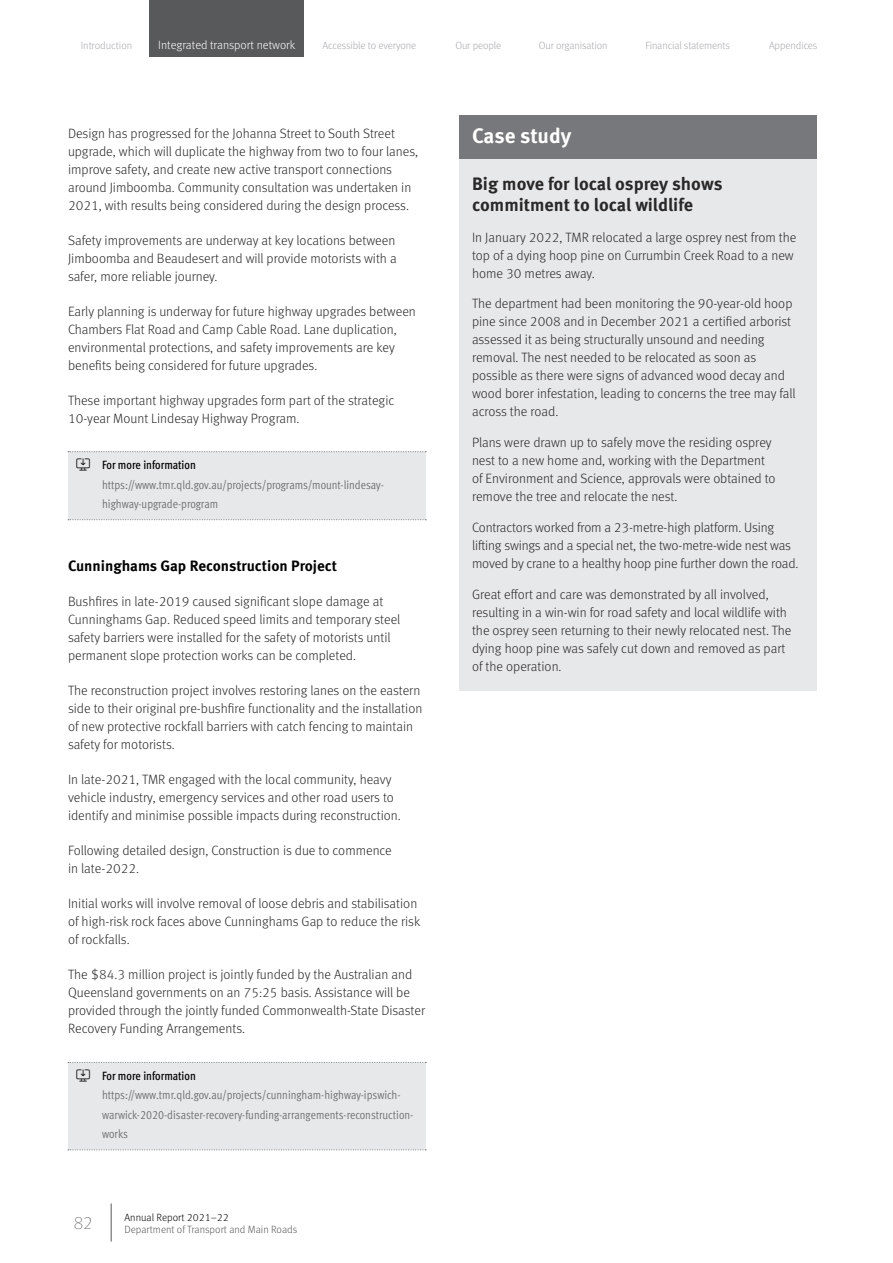
<style>
.page{position:relative;width:893px;height:1263px;background:#fff}
.page>*{position:absolute;margin:0;border:0;box-sizing:border-box;transform-origin:0 0}
.CS_-_Container_Headi{font:700 21px "Meta Pro";letter-spacing:-.005em;color:#fff}
.CS_-_Heading{font:700 18px/21px "Meta Pro";color:#292829}
.t1{font:100 18px "Meta Pro";color:#58595b}
.Heading_3_-_2022{font:700 15px "Meta Pro";color:#000}
.Normal_-_2022{font:300 13.5px/18px "Meta Pro";color:#292829}
.CS_-_Body_Text{font:300 13.5px/18px "Meta Pro";color:#292829}
.t2{font:12px/19.5px "Meta Pro Cond Norm";color:#6d6e71}
.t3{font:300 12px "Meta Pro";color:#fff}
.t4{font:300 10.5px "Meta Pro";letter-spacing:-.01em;color:#a7a9ac}
.t5{font:300 10.5px "Meta Pro";color:#58595b}
.t6{font:300 10.5px "Meta Pro";color:#010101}
.s1{font-family:"Meta Pro";font-weight:500;font-stretch:condensed;color:#000}
</style>
<div class="page">
<div style="left:150px;top:0;width:154px;height:57px;background:#58595b"></div>
<hr style="left:111px;top:1203px;width:1px;height:38px;background:#58595b">
<div style="left:68px;top:452px;width:357px;height:68px;background:#e7e8e9"></div>
<svg style="left:68px;top:519px;width:358px;height:1px"></svg>
<svg style="left:68px;top:451px;width:358px;height:1px"></svg>
<div style="left:68px;top:1062px;width:357px;height:88px;background:#e7e8e9"></div>
<svg style="left:68px;top:1149px;width:358px;height:1px"></svg>
<svg style="left:68px;top:1062px;width:358px;height:1px"></svg>
<div style="left:459px;top:115px;width:357px;height:46px;background:#77787b"></div>
<div style="left:459px;top:159px;width:357px;height:73px;background:#e7e8e9"></div>
<div style="left:459px;top:214px;width:357px;height:84px;background:#e7e8e9"></div>
<div style="left:459px;top:281px;width:357px;height:156px;background:#e7e8e9"></div>
<div style="left:459px;top:420px;width:357px;height:102px;background:#e7e8e9"></div>
<div style="left:459px;top:505px;width:357px;height:83px;background:#e7e8e9"></div>
<div style="left:459px;top:571px;width:357px;height:120px;background:#e7e8e9"></div>
<p class="t4" style="left:81px;top:38px;width:53px">Introduction</p>
<p class="t3" style="left:158px;top:37px;width:139px">Integrated transport network</p>
<p class="t4" style="left:323px;top:38px;width:95px">Accessible to everyone</p>
<p class="t4" style="left:455px;top:38px;width:47px">Our people</p>
<p class="t4" style="left:539px;top:38px;width:70px">Our organisation</p>
<p class="t4" style="left:645px;top:38px;width:86px">Financial statements</p>
<p class="t4" style="left:769px;top:38px;width:50px">Appendices</p>
<p class="Normal_-_2022" style="left:68px;top:123px;width:352px">Design has progressed for the Johanna Street to South Street upgrade, which will duplicate the highway from two to four lanes, improve safety, and create new active transport connections around Jimboomba. Community consultation was undertaken in 2021, with results being considered during the design process.</p>
<p class="Normal_-_2022" style="left:68px;top:230px;width:330px;text-align:justify">Safety improvements are underway at key locations between Jimboomba and Beaudesert and will provide motorists with a safer, more reliable journey.</p>
<p class="Normal_-_2022" style="left:68px;top:301px;width:349px">Early planning is underway for future highway upgrades between Chambers Flat Road and Camp Cable Road. Lane duplication, environmental protections, and safety improvements are key benefits being considered for future upgrades.</p>
<p class="Normal_-_2022" style="left:68px;top:390px;width:328px">These important highway upgrades form part of the strategic<br>10-year Mount Lindesay Highway Program.</p>
<p class="t2" style="left:102px;top:455px;width:283px"><span class="s1">For more information </span>https://www.tmr.qld.gov.au/projects/programs/mount-lindesay&shy;highway-upgrade-program</p>
<p class="Heading_3_-_2022" style="left:68px;top:554px;width:270px">Cunninghams Gap Reconstruction Project</p>
<p class="Normal_-_2022" style="left:68px;top:592px;width:334px">Bushfires in late-2019 caused significant slope damage at Cunninghams Gap. Reduced speed limits and temporary steel safety barriers were installed for the safety of motorists until permanent slope protection works can be completed.</p>
<p class="Normal_-_2022" style="left:68px;top:681px;width:356px">The reconstruction project involves restoring lanes on the eastern side to their original pre-bushfire functionality and the installation of new protective rockfall barriers with catch fencing to maintain safety for motorists.</p>
<p class="Normal_-_2022" style="left:68px;top:770px;width:334px">In late-2021, TMR engaged with the local community, heavy vehicle industry, emergency services and other road users to identify and minimise possible impacts during reconstruction.</p>
<p class="Normal_-_2022" style="left:68px;top:841px;width:325px">Following detailed design, Construction is due to commence in late-2022.</p>
<p class="Normal_-_2022" style="left:68px;top:894px;width:354px">Initial works will involve removal of loose debris and stabilisation of high-risk rock faces above Cunninghams Gap to reduce the risk of rockfalls.</p>
<p class="Normal_-_2022" style="left:68px;top:965px;width:359px">The $84.3 million project is jointly funded by the Australian and Queensland governments on an 75:25 basis. Assistance will be provided through the jointly funded Commonwealth-State Disaster Recovery Funding Arrangements.</p>
<p class="t2" style="left:102px;top:1065px;width:313px"><span class="s1">For more information </span>https://www.tmr.qld.gov.au/projects/cunningham-highway-ipswich&shy;warwick-2020-disaster-recovery-funding-arrangements-reconstruction&shy;works</p>
<h2 class="t1" style="left:74px;top:1211px;width:20px">82</h2>
<p class="t6" style="left:125px;top:1209px;width:106px">Annual Report 2021–22</p>
<p class="t5" style="left:125px;top:1222px;width:174px">Department of Transport and Main Roads</p>
<p class="CS_-_Container_Headi" style="left:472px;top:120px;width:101px">Case study</p>
<p class="CS_-_Heading" style="left:472px;top:172px;width:252px">Big move for local osprey shows commitment to local wildlife</p>
<p class="CS_-_Body_Text" style="left:472px;top:227px;width:326px">In January 2022, TMR relocated a large osprey nest from the top of a dying hoop pine on Currumbin Creek Road to a new home 30 metres away.</p>
<p class="CS_-_Body_Text" style="left:472px;top:294px;width:325px">The department had been monitoring the 90-year-old hoop pine since 2008 and in December 2021 a certified arborist assessed it as being structurally unsound and needing removal. The nest needed to be relocated as soon as possible as there were signs of advanced wood decay and wood borer infestation, leading to concerns the tree may fall across the road.</p>
<p class="CS_-_Body_Text" style="left:472px;top:433px;width:305px">Plans were drawn up to safely move the residing osprey nest to a new home and, working with the Department of Environment and Science, approvals were obtained to remove the tree and relocate the nest.</p>
<p class="CS_-_Body_Text" style="left:472px;top:518px;width:328px">Contractors worked from a 23-metre-high platform. Using lifting swings and a special net, the two-metre-wide nest was moved by crane to a healthy hoop pine further down the road.</p>
<p class="CS_-_Body_Text" style="left:472px;top:584px;width:321px">Great effort and care was demonstrated by all involved, resulting in a win-win for road safety and local wildlife with the osprey seen returning to their newly relocated nest. The dying hoop pine was safely cut down and removed as part of the operation.</p>
</div>
